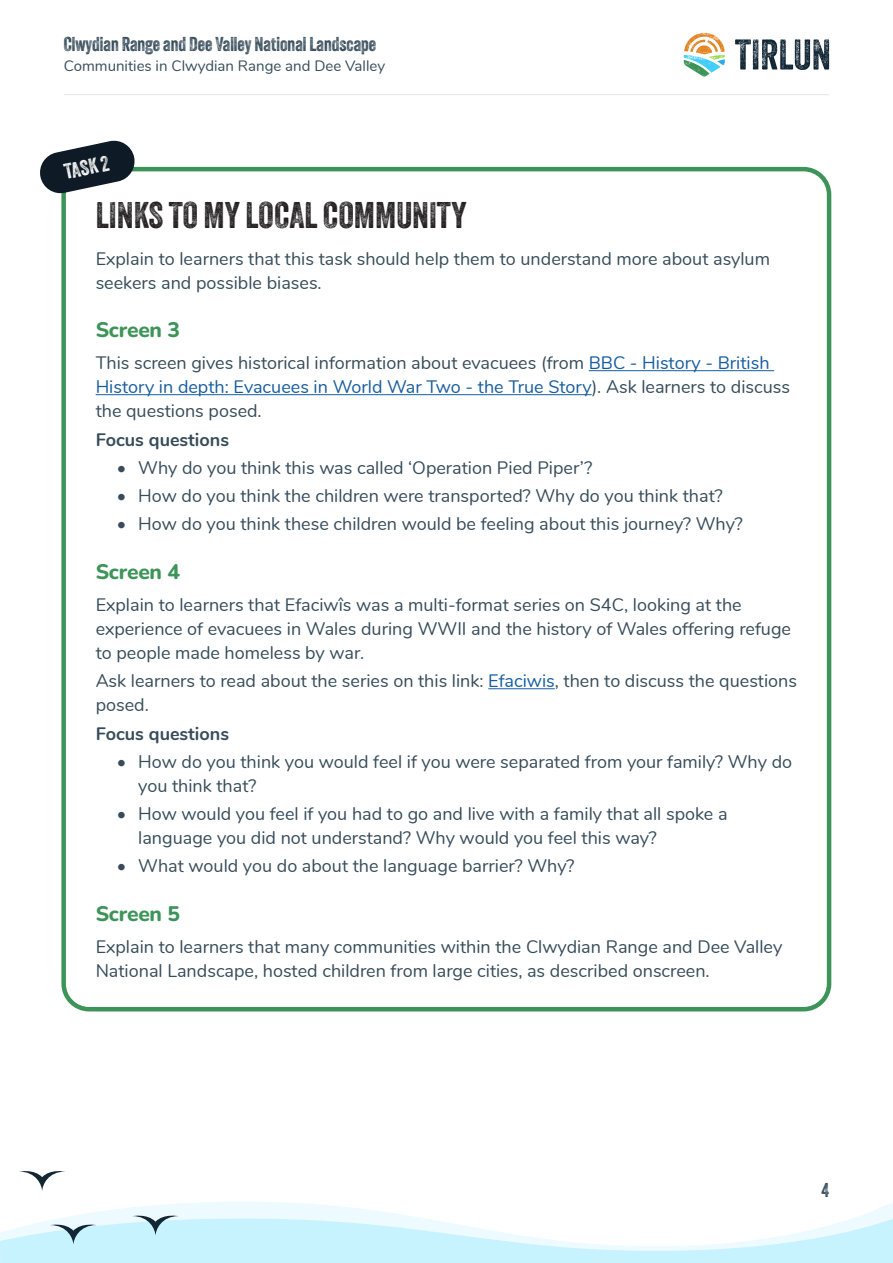
<style>
.page{position:relative;width:893px;height:1263px;background:#fff}
.page>*{position:absolute;margin:0;border:0;box-sizing:border-box;transform-origin:0 0}
.Page_sub_heading{font:36px "Veneer Two";color:#231f20}
.Page_section_heading{font:800 21px "Nunito";letter-spacing:-.01em;color:#3d9459}
.Key_activity_heading{font:21px "Veneer Two";color:#fff}
.t1{font:19.5px "Veneer Two";color:#374c5a}
.Body_text{font:18px/24px "Nunito";color:#374c5a}
.Body_text-2{font:700 18px "Nunito";color:#374c5a}
.t2{font:15px "Nunito";color:#374c5a}
.s1{color:#175d9e}
</style>
<div class="page">
<svg style="left:735px;top:39px;width:94px;height:31px"></svg>
<svg style="left:684px;top:33px;width:41px;height:44px"></svg>
<hr style="left:64px;top:94px;width:765px;height:1px;background:#e6e7e9">
<svg style="left:93px;top:1202px;width:800px;height:11px"></svg>
<svg style="left:19px;top:1171px;width:46px;height:20px"></svg>
<svg style="left:0;top:1213px;width:893px;height:50px"></svg>
<hr style="left:589px;top:370px;width:185px;height:1px;background:#175d9e">
<hr style="left:96px;top:394px;width:496px;height:1px;background:#175d9e">
<hr style="left:488px;top:688px;width:67px;height:1px;background:#175d9e">
<div style="left:61px;top:167px;width:770px;height:844px;border:4px solid #3d9459;border-radius:26px"></div>
<svg style="left:40px;top:140px;width:96px;height:55px"></svg>
<p class="t1" style="left:64px;top:32px;width:314px">Clwydian Range and Dee Valley National Landscape</p>
<p class="t2" style="left:64px;top:54px;width:323px">Communities in Clwydian Range and Dee Valley</p>
<p class="Key_activity_heading" style="left:62px;top:160px;width:47px;rotate:-12deg">TASK 2</p>
<p class="Page_sub_heading" style="left:96px;top:193px;width:372px">LINKS TO MY LOCAL COMMUNITY</p>
<p class="Body_text" style="left:96px;top:245px;width:676px">Explain to learners that this task should help them to understand more about asylum seekers and possible biases.</p>
<p class="Page_section_heading" style="left:96px;top:315px;width:86px">Screen 3</p>
<p class="Body_text" style="left:96px;top:350px;width:696px">This screen gives historical information about evacuees (from <span class="s1">BBC - History - British<br>History in depth: Evacuees in World War Two - the True Story</span>). Ask learners to discuss the questions posed.</p>
<p class="Body_text-2" style="left:96px;top:426px;width:135px">Focus questions</p>
<p class="Body_text" style="left:117px;top:455px;width:477px">• Why do you think this was called ‘Operation Pied Piper’?</p>
<p class="Body_text" style="left:117px;top:483px;width:607px">• How do you think the children were transported? Why do you think that?</p>
<p class="Body_text" style="left:117px;top:511px;width:627px">• How do you think these children would be feeling about this journey? Why?</p>
<p class="Page_section_heading" style="left:96px;top:556px;width:86px">Screen 4</p>
<p class="Body_text" style="left:96px;top:592px;width:697px">Explain to learners that Efaciwîs was a multi-format series on S4C, looking at the experience of evacuees in Wales during WWII and the history of Wales offering refuge to people made homeless by war.</p>
<p class="Body_text" style="left:96px;top:668px;width:703px">Ask learners to read about the series on this link: <span class="s1">Efaciwis</span>, then to discuss the questions posed.</p>
<p class="Body_text-2" style="left:96px;top:720px;width:135px">Focus questions</p>
<p class="Body_text" style="left:138px;top:749px;width:655px;text-indent:-21px">• How do you think you would feel if you were separated from your family? Why do you think that?</p>
<p class="Body_text" style="left:138px;top:801px;width:591px;text-indent:-21px">• How would you feel if you had to go and live with a family that all spoke a language you did not understand? Why would you feel this way?</p>
<p class="Body_text" style="left:117px;top:853px;width:459px">• What would you do about the language barrier? Why?</p>
<p class="Page_section_heading" style="left:96px;top:898px;width:86px">Screen 5</p>
<p class="Body_text" style="left:96px;top:934px;width:688px">Explain to learners that many communities within the Clwydian Range and Dee Valley<br>National Landscape, hosted children from large cities, as described onscreen.</p>
<p class="t1" style="left:821px;top:1178px;width:9px">4</p>
</div>
